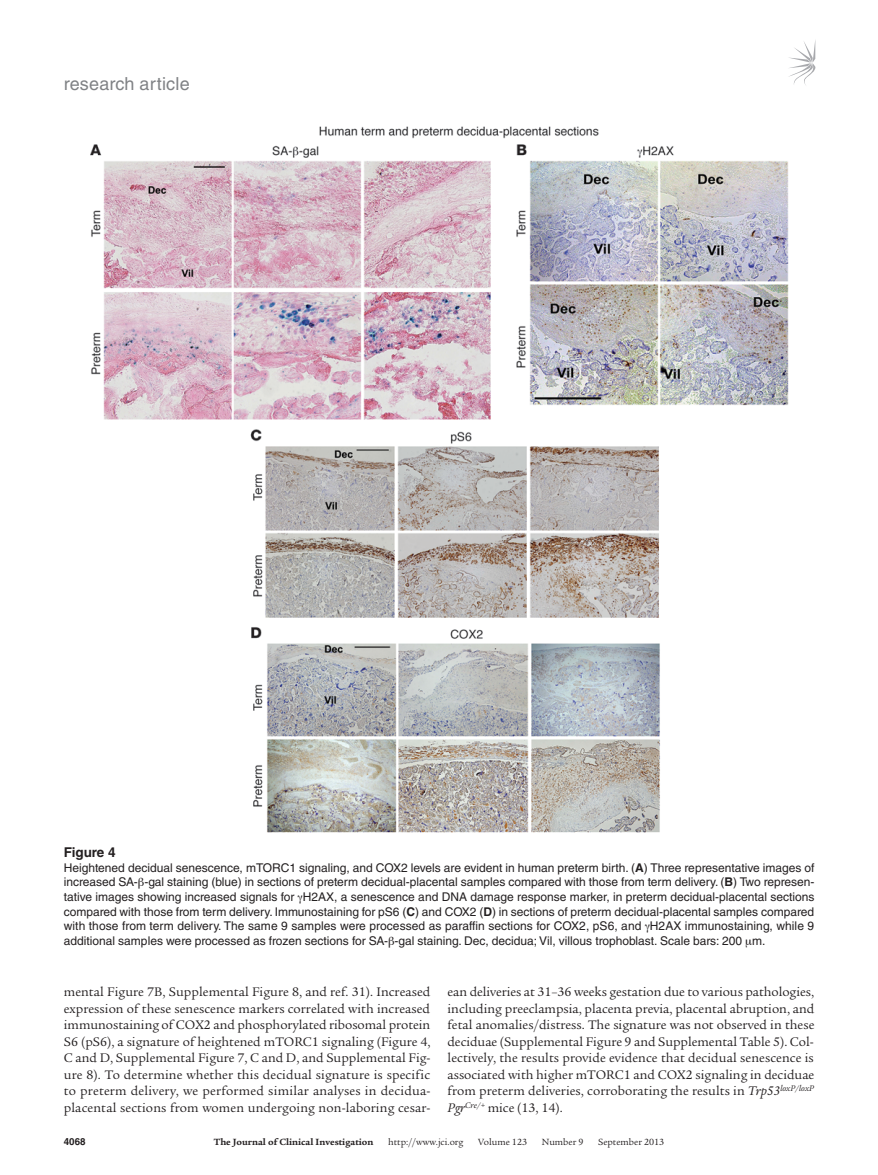
<style>
.page{position:relative;width:878px;height:1175px;background:#fff}
.page>*{position:absolute;margin:0;border:0;box-sizing:border-box;transform-origin:0 0}
.t1{font:18px "Helvetica LT Std";letter-spacing:.01em;color:#808285}
.t2{font:13.5px/16.5px "Legacy Serif Std";letter-spacing:.005em;color:#231f20;text-align:justify}
.t3{font:700 13.5px "Helvetica LT Std";color:#231f20}
.t4{font:12px/14.7px "Helvetica LT Std";color:#231f20;text-align:justify}
.t5{font:9.75px "Legacy Serif Std";color:#231f20}
.t6{font:700 9.75px "Legacy Serif Std";color:#231f20}
.t7{font:700 9.75px "Helvetica LT Std";color:#231f20}
.s1{font-weight:700}
.s2{font-style:italic}
</style>
<div class="page">
<svg style="left:789px;top:42px;width:26px;height:43px"></svg>
<img style="left:90px;top:126px;width:699px;height:707px">
<h1 class="t1" style="left:64px;top:73px;width:127px">research article</h1>
<p class="t3" style="left:64px;top:844px;width:53px">Figure 4</p>
<p class="t4" style="left:64px;top:860px;width:752px">Heightened decidual senescence, mTORC1 signaling, and COX2 levels are evident in human preterm birth. (<span class="s1">A</span>) Three representative images of increased SA- -gal staining (blue) in sections of preterm decidual-placental samples compared with those from term delivery. (<span class="s1">B</span>) Two represen&shy;tative images showing increased signals for H2AX, a senescence and DNA damage response marker, in preterm decidual-placental sections compared with those from term delivery. Immunostaining for pS6 (<span class="s1">C</span>) and COX2 (<span class="s1">D</span>) in sections of preterm decidual-placental samples compared with those from term delivery. The same 9 samples were processed as paraffin sections for COX2, pS6, and H2AX immunostaining, while 9 additional samples were processed as frozen sections for SA- -gal staining. Dec, decidua; Vil, villous trophoblast. Scale bars: 200 m.</p>
<p class="t2" style="left:64px;top:983px;width:368px">mental Figure 7B, Supplemental Figure 8, and ref. 31). Increased expression of these senescence markers correlated with increased immunostaining of COX2 and phosphorylated ribosomal protein S6 (pS6), a signature of heightened mTORC1 signaling (Figure 4, C and D, Supplemental Figure 7, C and D, and Supplemental Fig&shy;ure 8). To determine whether this decidual signature is specific to preterm delivery, we performed similar analyses in decidua&shy;placental sections from women undergoing non-laboring cesar-</p>
<p class="t2" style="left:447px;top:983px;width:368px">ean deliveries at 31–36 weeks gestation due to various pathologies, including preeclampsia, placenta previa, placental abruption, and fetal anomalies/distress. The signature was not observed in these deciduae (Supplemental Figure 9 and Supplemental Table 5). Col&shy;lectively, the results provide evidence that decidual senescence is associated with higher mTORC1 and COX2 signaling in deciduae from preterm deliveries, corroborating the results in <span class="s2">Trp53</span><sup>loxP/loxP </sup><span class="s2">Pgr</span><sup>Cre/+</sup> mice (13, 14).</p>
<p class="t7" style="left:64px;top:1135px;width:23px">4068</p>
<p class="t6" style="left:214px;top:1135px;width:161px">The Journal of Clinical Investigation</p>
<p class="t5" style="left:388px;top:1136px;width:77px">http://www.jci.org</p>
<p class="t5" style="left:478px;top:1136px;width:50px">Volume 123</p>
<p class="t5" style="left:542px;top:1136px;width:43px">Number 9</p>
<p class="t5" style="left:598px;top:1136px;width:68px">September 2013</p>
</div>
